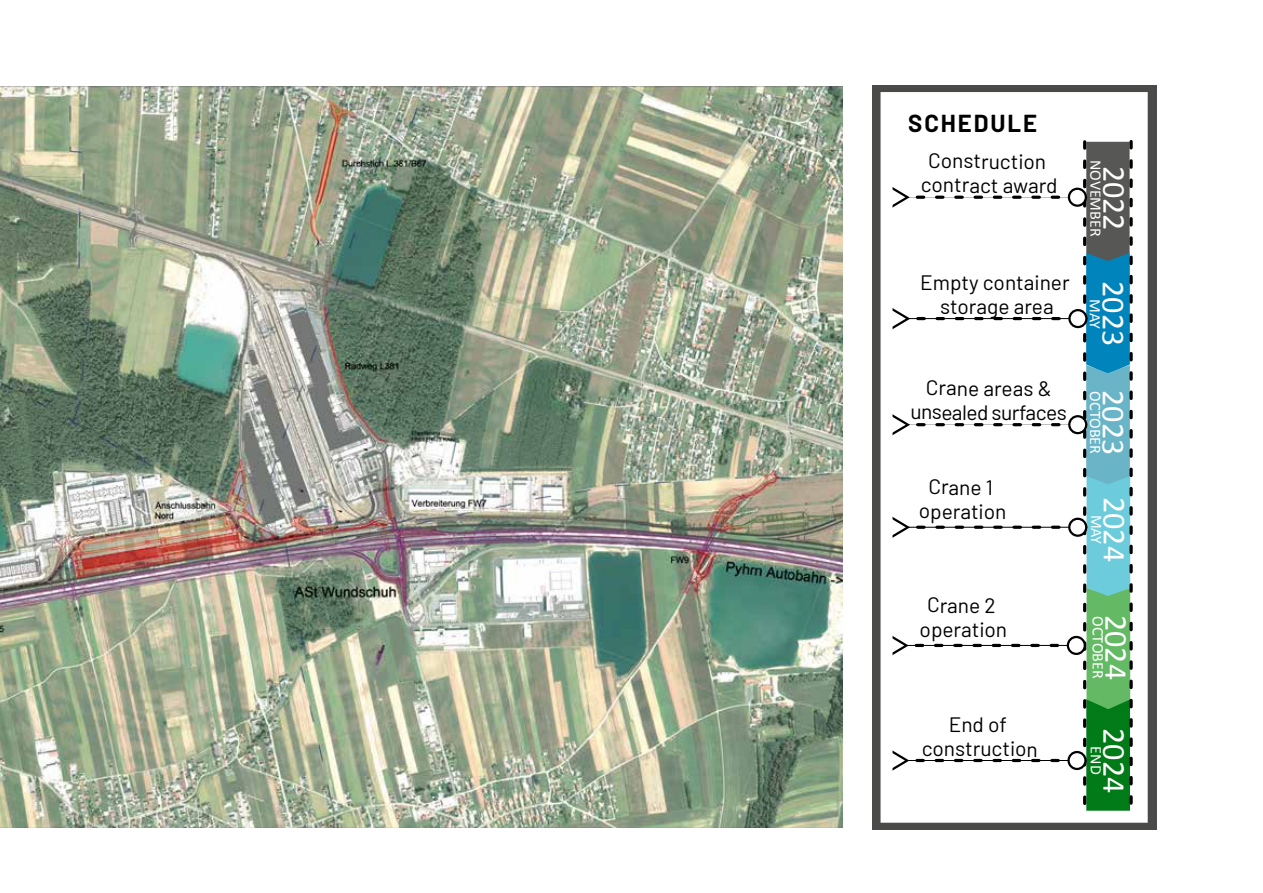
<style>
.page{position:relative;width:1263px;height:893px;background:#fff}
.page>*{position:absolute;margin:0;border:0;box-sizing:border-box;transform-origin:0 0}
.t1{font:32.1px "Calibri";color:#fff}
.t2{font:700 24px "Barlow";letter-spacing:.08em;color:#000}
.t3{font:20.85px/24.2px "Barlow";letter-spacing:-.005em;color:#000;text-align:center}
.t4{font:20.85px/24.2px "Barlow";letter-spacing:-.03em;color:#000;text-align:center}
.t5{font:16.05px "Calibri";color:#fff}
</style>
<div class="page">
<img style="left:0;top:86px;width:842px;height:742px">
<div style="left:872px;top:85px;width:284px;height:744px;background:#4a4a49"></div>
<div style="left:886px;top:98px;width:256px;height:719px;background:#fff"></div>
<svg style="left:893px;top:142px;width:240px;height:668px"></svg>
<div style="left:880px;top:92px;width:268px;height:731px;border:12px solid #fff"></div>
<p class="t2" style="left:908px;top:109px;width:130px">SCHEDULE</p>
<p class="t3" style="left:921px;top:148px;width:138px">Construction contract award</p>
<p class="t3" style="left:920px;top:270px;width:151px">Empty container storage area</p>
<p class="t4" style="left:910px;top:376px;width:158px">Crane areas &amp; unsealed surfaces</p>
<p class="t3" style="left:919px;top:474px;width:89px">Crane 1 operation</p>
<p class="t3" style="left:919px;top:592px;width:89px">Crane 2 operation</p>
<p class="t3" style="left:922px;top:712px;width:118px">End of construction</p>
<p class="t5" style="left:1106px;top:160px;width:78px;rotate:90deg">NOVEMBER</p>
<h1 class="t1" style="left:1134px;top:166px;width:67px;rotate:90deg">2022</h1>
<h1 class="t1" style="left:1133px;top:281px;width:67px;rotate:90deg">2023</h1>
<p class="t5" style="left:1105px;top:299px;width:31px;rotate:90deg">MAY</p>
<p class="t5" style="left:1105px;top:391px;width:64px;rotate:90deg">OCTOBER</p>
<h1 class="t1" style="left:1133px;top:390px;width:67px;rotate:90deg">2023</h1>
<h1 class="t1" style="left:1134px;top:497px;width:67px;rotate:90deg">2024</h1>
<p class="t5" style="left:1106px;top:515px;width:31px;rotate:90deg">MAY</p>
<p class="t5" style="left:1108px;top:616px;width:64px;rotate:90deg">OCTOBER</p>
<h1 class="t1" style="left:1136px;top:615px;width:67px;rotate:90deg">2024</h1>
<h1 class="t1" style="left:1134px;top:728px;width:67px;rotate:90deg">2024</h1>
<p class="t5" style="left:1106px;top:746px;width:30px;rotate:90deg">END</p>
</div>
